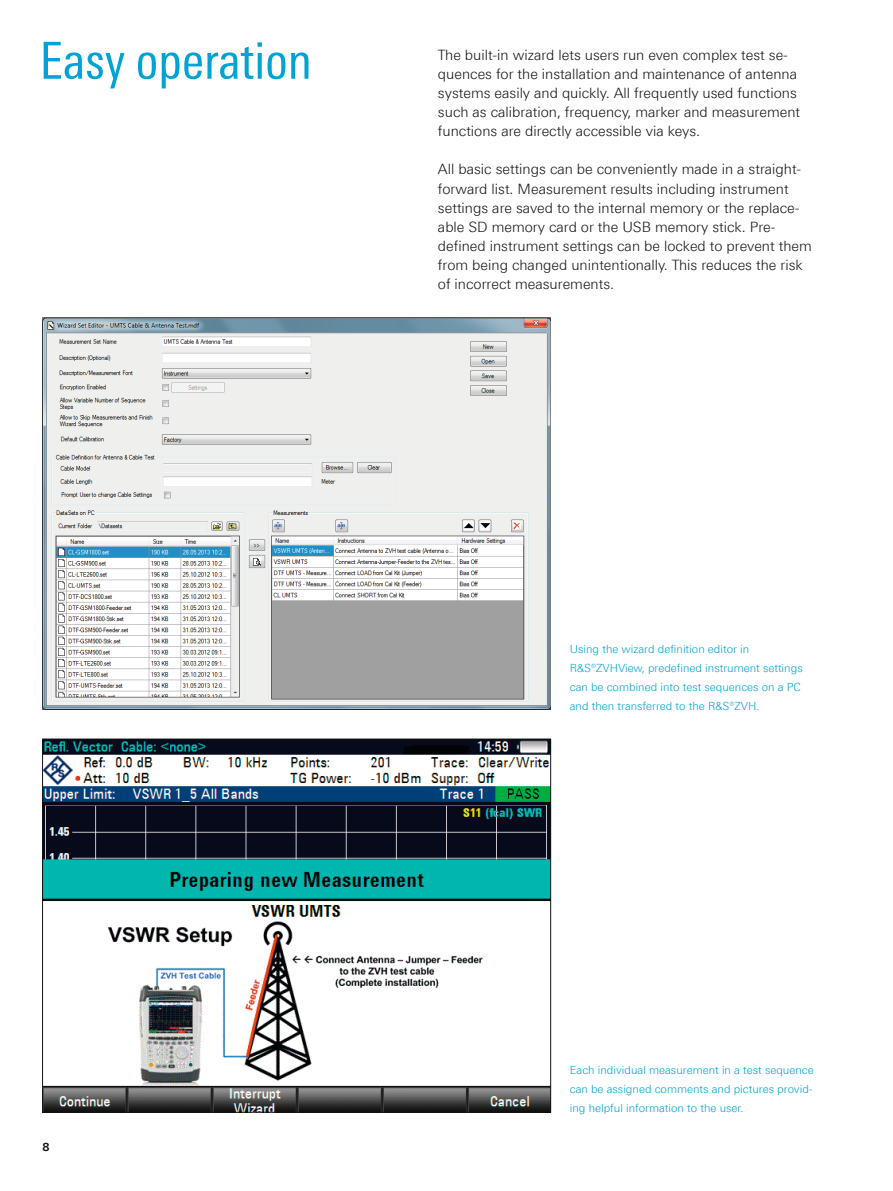
<style>
.page{position:relative;width:893px;height:1191px;background:#fff}
.page>*{position:absolute;margin:0;border:0;box-sizing:border-box;transform-origin:0 0}
.t1{font:51px "Linotype Univers 420 Cn";color:#00a3d3}
.t2{font:300 14.25px/19.2px "Linotype Univers 330";color:#131413}
.t3{font:300 11.25px/19.2px "Linotype Univers 330";color:#00a3d3}
.t4{font:700 11.25px "Linotype Univers 630";color:#131413}
</style>
<div class="page">
<img style="left:43px;top:318px;width:508px;height:391px">
<img style="left:44px;top:741px;width:505px;height:369px">
<h1 class="t1" style="left:40px;top:31px;width:274px">Easy operation</h1>
<p class="t2" style="left:438px;top:45px;width:364px">The built-in wizard lets users run even complex test se&shy;quences for the installation and maintenance of antenna systems easily and quickly. All frequently used functions such as calibration, frequency, marker and measurement functions are directly accessible via keys.</p>
<p class="t2" style="left:438px;top:160px;width:375px">All basic settings can be conveniently made in a straight&shy;forward list. Measurement results including instrument settings are saved to the internal memory or the replace&shy;able SD memory card or the USB memory stick. Pre&shy;defined instrument settings can be locked to prevent them from being changed unintentionally. This reduces the risk of incorrect measurements.</p>
<p class="t3" style="left:570px;top:639px;width:234px">Using the wizard definition editor in R&amp;S®ZVHView, predefined instrument settings can be combined into test sequences on a PC and then transferred to the R&amp;S®ZVH.</p>
<p class="t4" style="left:43px;top:1139px;width:9px">8</p>
<p class="t3" style="left:570px;top:1060px;width:245px;text-align:justify">Each individual measurement in a test sequence can be assigned comments and pictures provid&shy;ing helpful information to the user.</p>
</div>
